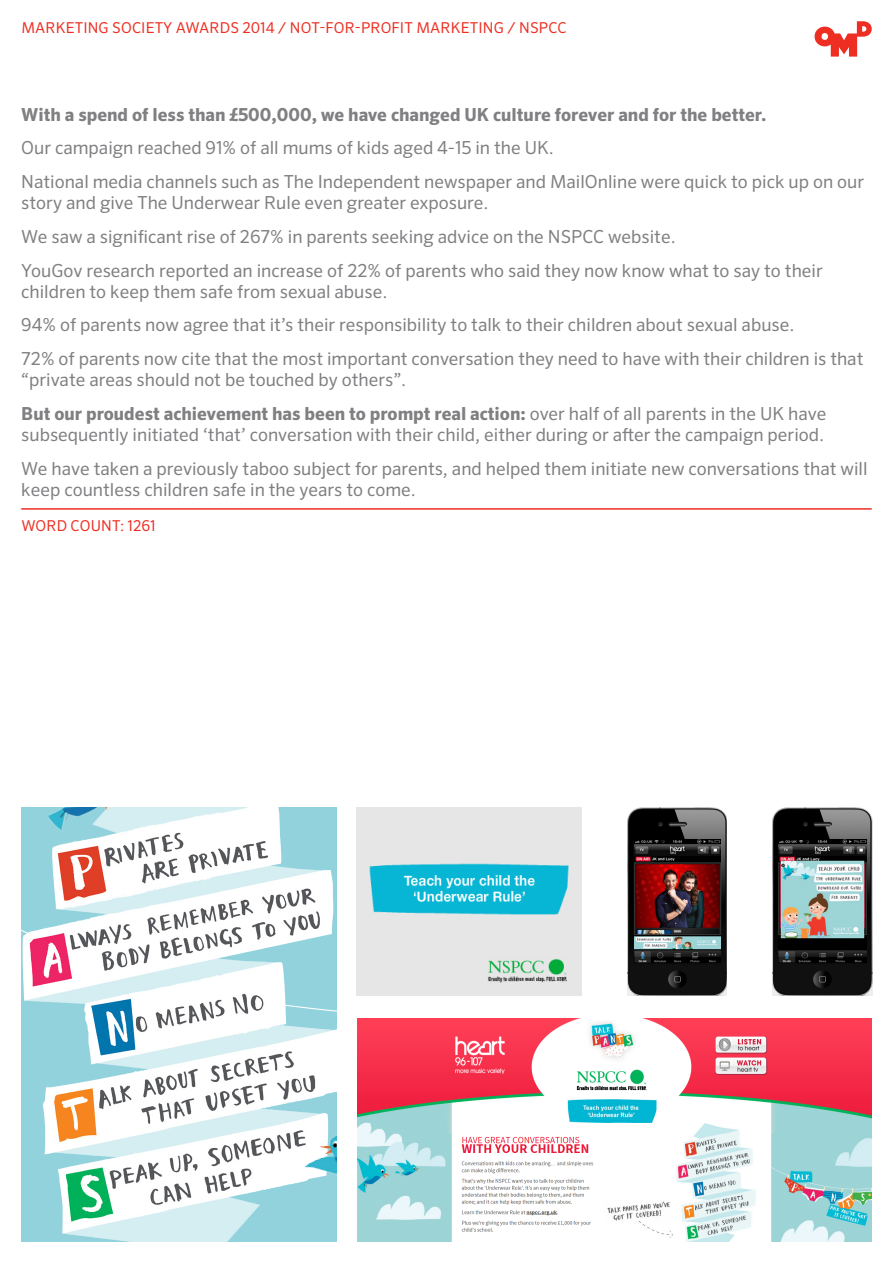
<style>
.page{position:relative;width:893px;height:1263px;background:#fff}
.page>*{position:absolute;margin:0;border:0;box-sizing:border-box;transform-origin:0 0}
.copy{font:18px/21px "Sero OT";color:#808083}
.copy-2{font:700 18px "Sero OT";color:#808083}
.copy-3{font:15px "Sero OT";letter-spacing:.01em;color:#ee2e22}
.s1{font-weight:700}
</style>
<div class="page">
<svg style="left:815px;top:21px;width:57px;height:36px"></svg>
<hr style="left:21px;top:508px;width:851px;height:2px;background:#ee2e22">
<img style="left:21px;top:807px;width:315px;height:435px">
<img style="left:292px;top:1108px;width:44px;height:103px">
<img style="left:32px;top:807px;width:108px;height:37px">
<img style="left:356px;top:807px;width:225px;height:188px">
<svg style="left:773px;top:807px;width:99px;height:188px;background:#585f5e"></svg>
<svg style="left:627px;top:807px;width:100px;height:188px;background:#4a3536"></svg>
<img style="left:357px;top:1019px;width:515px;height:223px">
<p class="copy-3" style="left:21px;top:19px;width:547px">MARKETING SOCIETY AWARDS 2014 / NOT-FOR-PROFIT MARKETING / NSPCC</p>
<p class="copy-2" style="left:21px;top:103px;width:747px">With a spend of less than £500,000, we have changed UK culture forever and for the better.</p>
<p class="copy" style="left:21px;top:137px;width:534px">Our campaign reached 91% of all mums of kids aged 4-15 in the UK.</p>
<p class="copy" style="left:21px;top:171px;width:844px">National media channels such as The Independent newspaper and MailOnline were quick to pick up on our story and give The Underwear Rule even greater exposure.</p>
<p class="copy" style="left:21px;top:226px;width:656px">We saw a significant rise of 267% in parents seeking advice on the NSPCC website.</p>
<p class="copy" style="left:21px;top:260px;width:803px">YouGov research reported an increase of 22% of parents who said they now know what to say to their children to keep them safe from sexual abuse.</p>
<p class="copy" style="left:21px;top:314px;width:775px">94% of parents now agree that it’s their responsibility to talk to their children about sexual abuse.</p>
<p class="copy" style="left:21px;top:348px;width:844px">72% of parents now cite that the most important conversation they need to have with their children is that “private areas should not be touched by others”.</p>
<p class="copy" style="left:21px;top:403px;width:806px"><span class="s1">But our proudest achievement has been to prompt real action:</span> over half of all parents in the UK have subsequently initiated ‘that’ conversation with their child, either during or after the campaign period.</p>
<p class="copy" style="left:21px;top:458px;width:848px">We have taken a previously taboo subject for parents, and helped them initiate new conversations that will keep countless children safe in the years to come.</p>
<p class="copy-3" style="left:21px;top:517px;width:136px">WORD COUNT: 1261</p>
</div>
